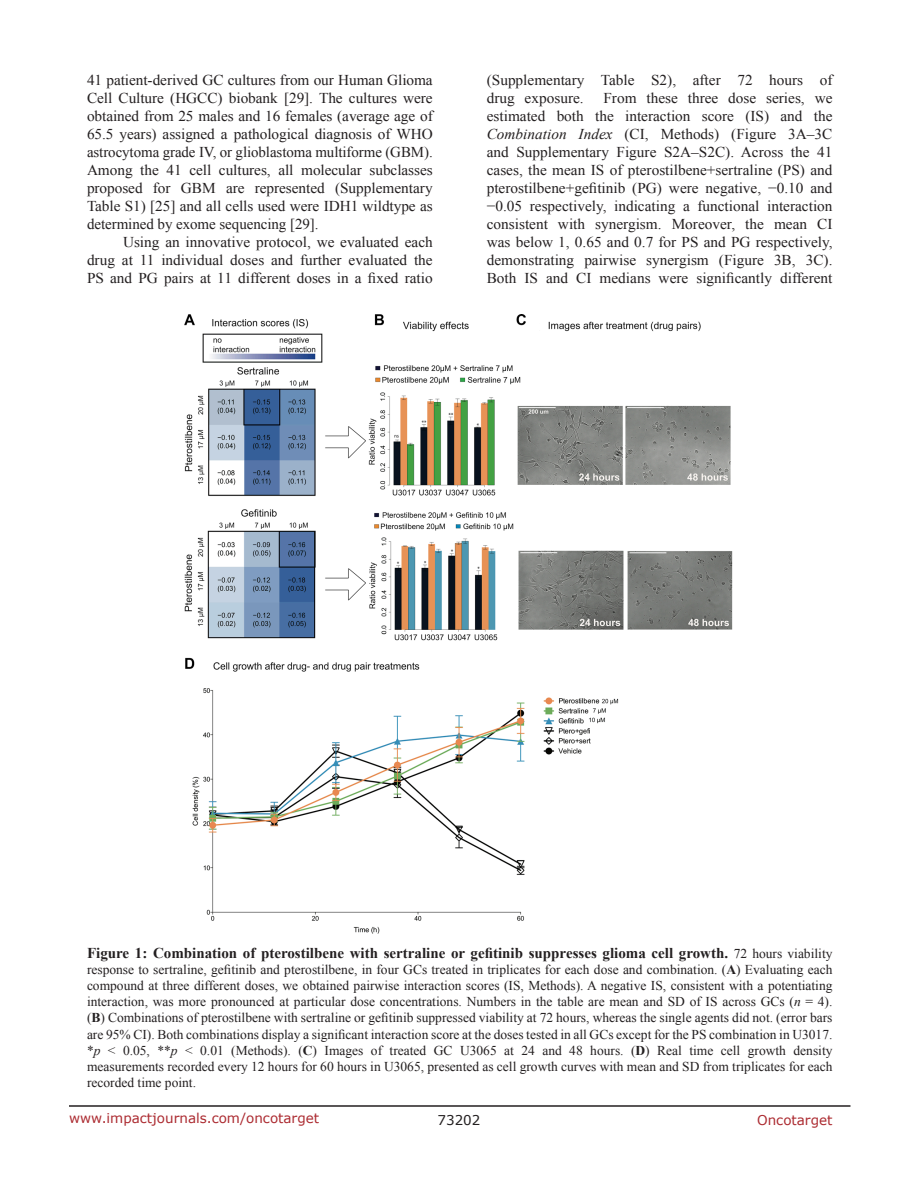
<style>
.page{position:relative;width:918px;height:1188px;background:#fff}
.page>*{position:absolute;margin:0;border:0;box-sizing:border-box;transform-origin:0 0}
.BodyText{font:15px/18px "Times New Roman";color:#231f20;text-align:justify}
.FigureText{font:700 15px "Times New Roman";color:#231f20}
.FigureText-2{font:13.5px/16.2px "Times New Roman";color:#231f20;text-align:justify}
.t1{font:13.5px "Verdana";color:#ac2b31}
.t2{font:13.5px "Verdana";color:#231f20}
.s1{font-style:italic}
.s2{font-weight:400;font-size:13.5px}
.s3{font-weight:700}
</style>
<div class="page">
<hr style="left:69px;top:1105px;width:781px;height:2px;background:#231f20">
<img style="left:184px;top:315px;width:548px;height:618px">
<p class="BodyText" style="left:87px;top:71px;width:347px">41 patient-derived GC cultures from our Human Glioma Cell Culture (HGCC) biobank [29]. The cultures were obtained from 25 males and 16 females (average age of 65.5 years) assigned a pathological diagnosis of WHO astrocytoma grade IV, or glioblastoma multiforme (GBM).<br>Among the 41 cell cultures, all molecular subclasses proposed for GBM are represented (Supplementary Table S1) [25] and all cells used were IDH1 wildtype as determined by exome sequencing [29].</p>
<p class="BodyText" style="left:87px;top:233px;width:347px;text-indent:36px">Using an innovative protocol, we evaluated each drug at 11 individual doses and further evaluated the PS and PG pairs at 11 different doses in a fixed ratio</p>
<p class="BodyText" style="left:487px;top:71px;width:347px">(Supplementary Table S2), after 72 hours of drug exposure.</p>
<p class="BodyText" style="left:487px;top:89px;width:347px;text-indent:117px">From these three dose series, we estimated both the interaction score (IS) and the <span class="s1">Combination Index</span> (CI, Methods) (Figure 3A–3C and Supplementary Figure S2A–S2C). Across the 41 cases, the mean IS of pterostilbene+sertraline (PS) and pterostilbene+gefitinib (PG) were negative, −0.10 and −0.05 respectively, indicating a functional interaction consistent with synergism. Moreover, the mean CI was below 1, 0.65 and 0.7 for PS and PG respectively, demonstrating pairwise synergism (Figure 3B, 3C).<br>Both IS and CI medians were significantly different</p>
<p class="FigureText" style="left:87px;top:942px;width:747px">Figure 1: Combination of pterostilbene with sertraline or gefitinib suppresses glioma cell growth. <span class="s2">72 hours viability</span></p>
<p class="FigureText-2" style="left:87px;top:961px;width:747px">response to sertraline, gefitinib and pterostilbene, in four GCs treated in triplicates for each dose and combination. (<span class="s3">A</span>) Evaluating each compound at three different doses, we obtained pairwise interaction scores (IS, Methods). A negative IS, consistent with a potentiating interaction, was more pronounced at particular dose concentrations. Numbers in the table are mean and SD of IS across GCs (<span class="s1">n</span> = 4). (<span class="s3">B</span>) Combinations of pterostilbene with sertraline or gefitinib suppressed viability at 72 hours, whereas the single agents did not. (error bars are 95% CI). Both combinations display a significant interaction score at the doses tested in all GCs except for the PS combination in U3017. *<span class="s1">p</span> &lt; 0.05, **<span class="s1">p</span> &lt; 0.01 (Methods). (<span class="s3">C</span>) Images of treated GC U3065 at 24 and 48 hours. (<span class="s3">D</span>) Real time cell growth density measurements recorded every 12 hours for 60 hours in U3065, presented as cell growth curves with mean and SD from triplicates for each recorded time point.</p>
<p class="t1" style="left:69px;top:1109px;width:252px">www.impactjournals.com/oncotarget</p>
<p class="t2" style="left:438px;top:1111px;width:44px">73202</p>
<p class="t1" style="left:757px;top:1111px;width:77px">Oncotarget</p>
</div>
